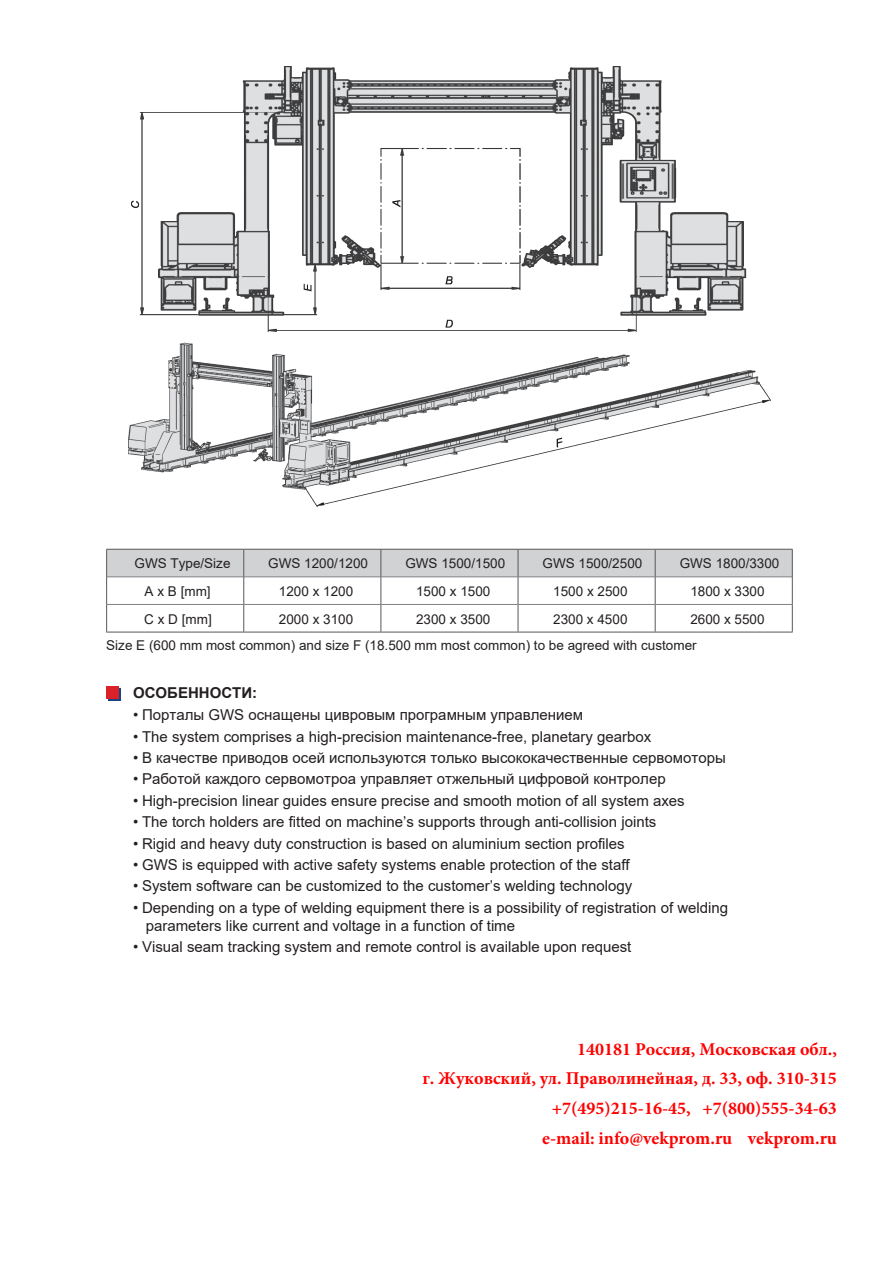
<style>
.page{position:relative;width:893px;height:1263px;background:#fff}
.page>*{position:absolute;margin:0;border:0;box-sizing:border-box;transform-origin:0 0}
.t1{font:700 18px/29.8px "Minion Pro";color:#f00;text-align:right}
.t2{font:15px/18px "Arial";color:#231f20}
.t3{font:700 15px "Arial";color:#231f20}
.t4{font:13.5px "Arial";color:#231f20}
</style>
<div class="page">
<img style="left:129px;top:66px;width:642px;height:442px">
<div style="left:108px;top:688px;width:13px;height:13px;background:#1a4383"></div>
<div style="left:106px;top:686px;width:13px;height:13px;background:#da2128"></div>
<svg style="left:106px;top:549px;width:687px;height:83px"></svg>
<hr style="left:106px;top:632px;width:138px;height:1px;background:#57585a">
<hr style="left:244px;top:632px;width:137px;height:1px;background:#57585a">
<hr style="left:381px;top:632px;width:137px;height:1px;background:#57585a">
<hr style="left:518px;top:632px;width:137px;height:1px;background:#57585a">
<hr style="left:655px;top:632px;width:138px;height:1px;background:#57585a">
<p class="t4" style="left:135px;top:554px;width:98px">GWS Type/Size</p>
<p class="t4" style="left:268px;top:554px;width:101px">GWS 1200/1200</p>
<p class="t4" style="left:405px;top:554px;width:101px">GWS 1500/1500</p>
<p class="t4" style="left:542px;top:554px;width:101px">GWS 1500/2500</p>
<p class="t4" style="left:680px;top:554px;width:101px">GWS 1800/3300</p>
<p class="t4" style="left:145px;top:582px;width:68px">A x B [mm]</p>
<p class="t4" style="left:279px;top:582px;width:76px">1200 x 1200</p>
<p class="t4" style="left:416px;top:582px;width:76px">1500 x 1500</p>
<p class="t4" style="left:553px;top:582px;width:76px">1500 x 2500</p>
<p class="t4" style="left:690px;top:582px;width:76px">1800 x 3300</p>
<p class="t4" style="left:144px;top:610px;width:69px">C x D [mm]</p>
<p class="t4" style="left:279px;top:610px;width:76px">2000 x 3100</p>
<p class="t4" style="left:416px;top:610px;width:76px">2300 x 3500</p>
<p class="t4" style="left:553px;top:610px;width:76px">2300 x 4500</p>
<p class="t4" style="left:690px;top:610px;width:76px">2600 x 5500</p>
<p class="t4" style="left:106px;top:636px;width:592px">Size E (600 mm most common) and size F (18.500 mm most common) to be agreed with customer</p>
<p class="t3" style="left:133px;top:682px;width:126px">ОСОБЕННОСТИ:</p>
<p class="t2" style="left:133px;top:706px;width:452px">• Порталы GWS оснащены цивровым програмным управлением</p>
<p class="t2" style="left:133px;top:727px;width:520px">• The system comprises a high-precision maintenance-free, planetary gearbox</p>
<p class="t2" style="left:133px;top:749px;width:594px">• В качестве приводов осей используются только высококачественные сервомоторы</p>
<p class="t2" style="left:133px;top:770px;width:534px">• Работой каждого сервомотроа управляет отжельный цифровой контролер</p>
<p class="t2" style="left:133px;top:791px;width:553px">• High-precision linear guides ensure precise and smooth motion of all system axes</p>
<p class="t2" style="left:133px;top:813px;width:525px">• The torch holders are fitted on machine’s supports through anti-collision joints</p>
<p class="t2" style="left:133px;top:834px;width:493px">• Rigid and heavy duty construction is based on aluminium section profiles</p>
<p class="t2" style="left:133px;top:856px;width:498px">• GWS is equipped with active safety systems enable protection of the staff</p>
<p class="t2" style="left:133px;top:877px;width:501px">• System software can be customized to the customer’s welding technology</p>
<p class="t2" style="left:146px;top:898px;width:584px;text-indent:-13px">• Depending on a type of welding equipment there is a possibility of registration of welding parameters like current and voltage in a function of time</p>
<p class="t2" style="left:133px;top:938px;width:500px">• Visual seam tracking system and remote control is available upon request</p>
<p class="t1" style="left:422px;top:1034px;width:416px">140181 Россия, Московская обл.,<br>г. Жуковский, ул. Праволинейная, д. 33, оф. 310-315 +7(495)215-16-45, +7(800)555-34-63<br>e-mail: info@vekprom.ru vekprom.ru</p>
</div>
